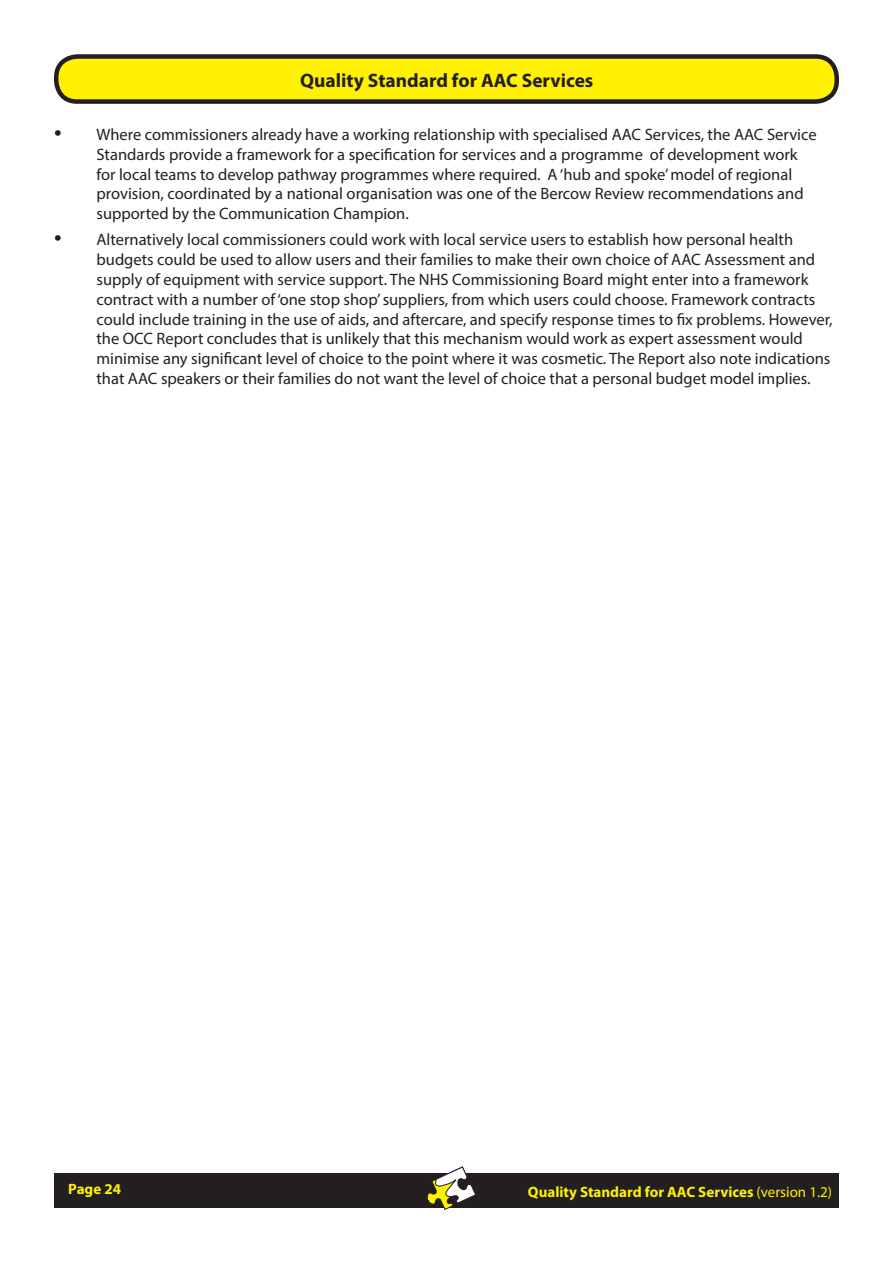
<style>
.page{position:relative;width:893px;height:1263px;background:#fff}
.page>*{position:absolute;margin:0;border:0;box-sizing:border-box;transform-origin:0 0}
.t1{font:700 19.5px "Myriad Pro";color:#231f20}
.t2{font:16.5px/19.8px "Myriad Pro";color:#231f20}
.t3{font:700 15px "Myriad Pro";color:#fff101}
.s1{font-size:27px}
.s2{font-weight:400}
</style>
<div class="page">
<div style="left:54px;top:1173px;width:785px;height:34px;background:#231f20"></div>
<svg style="left:426px;top:1166px;width:51px;height:43px"></svg>
<div style="left:56px;top:57px;width:781px;height:45px;background:#fff101;border-radius:21px"></div>
<div style="left:54px;top:54px;width:785px;height:50px;border:4px solid #231f20;border-radius:21px"></div>
<p class="t1" style="left:300px;top:67px;width:295px">Quality Standard for AAC Services</p>
<p class="t2" style="left:97px;top:124px;width:722px;text-indent:-43px"><span class="s1">•</span> Where commissioners already have a working relationship with specialised AAC Services, the AAC Service Standards provide a framework for a specification for services and a programme of development work for local teams to develop pathway programmes where required. A ‘hub and spoke’ model of regional provision, coordinated by a national organisation was one of the Bercow Review recommendations and supported by the Communication Champion.</p>
<p class="t2" style="left:97px;top:230px;width:738px;text-indent:-43px"><span class="s1">•</span> Alternatively local commissioners could work with local service users to establish how personal health budgets could be used to allow users and their families to make their own choice of AAC Assessment and supply of equipment with service support. The NHS Commissioning Board might enter into a framework contract with a number of ‘one stop shop’ suppliers, from which users could choose. Framework contracts could include training in the use of aids, and aftercare, and specify response times to fix problems. However, the OCC Report concludes that is unlikely that this mechanism would work as expert assessment would minimise any significant level of choice to the point where it was cosmetic. The Report also note indications that AAC speakers or their families do not want the level of choice that a personal budget model implies.</p>
<p class="t3" style="left:68px;top:1179px;width:54px">Page 24</p>
<p class="t3" style="left:528px;top:1182px;width:306px">Quality Standard for AAC Services <span class="s2">(version 1.2)</span></p>
</div>
